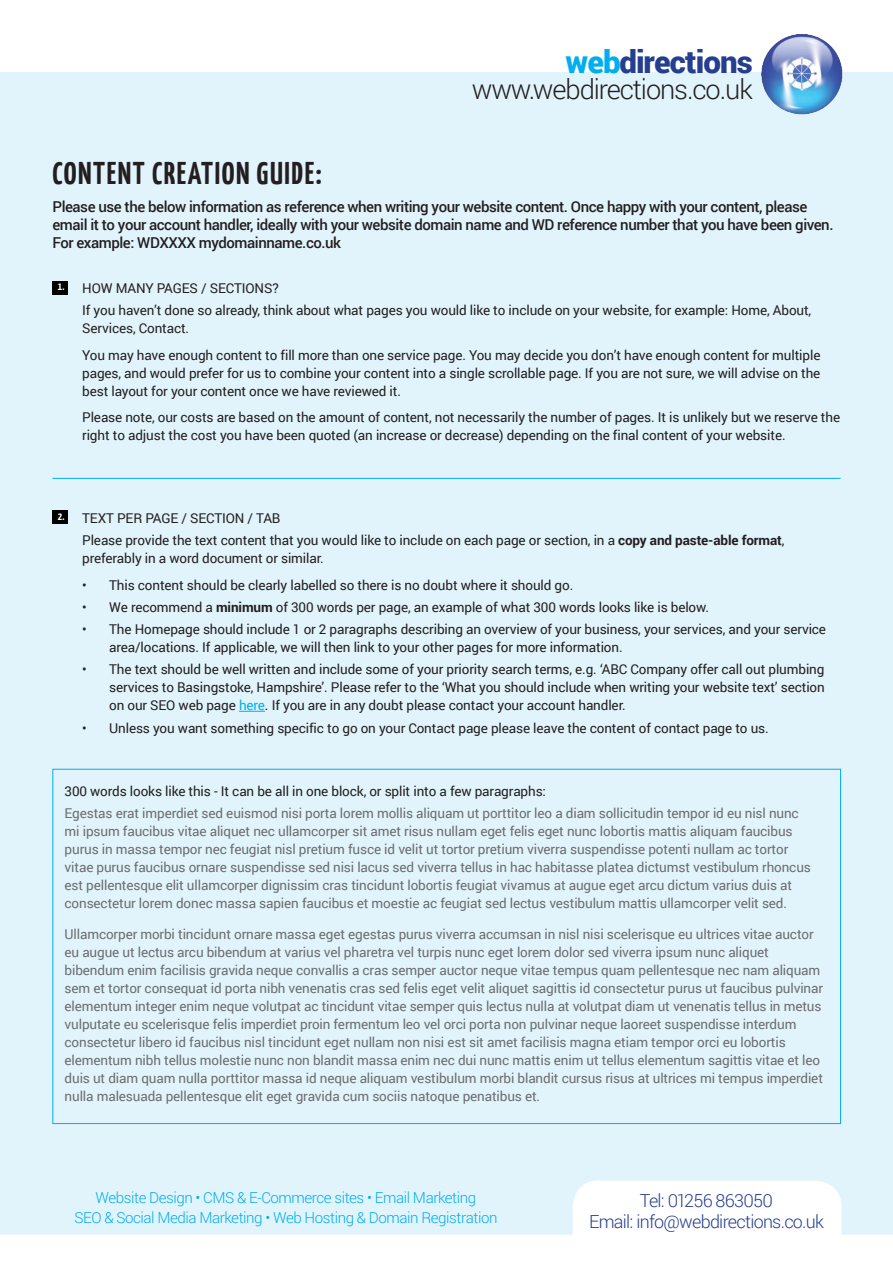
<style>
.page{position:relative;width:893px;height:1263px;background:#fff}
.page>*{position:absolute;margin:0;border:0;box-sizing:border-box;transform-origin:0 0}
.t1{font:700 31.5px "Yanone Kaffeesatz";letter-spacing:.05em;color:#231f20}
.t2{font:900 31.35px "Roboto";letter-spacing:-.03em;color:#253f8e}
.t3{font:300 27.3px "Roboto";letter-spacing:-.04em;color:#231f20}
.t4{font:300 18px "Roboto";letter-spacing:-.04em;color:#253f8e}
.t5{font:300 15.15px/19.8px "Roboto";letter-spacing:-.03em;color:#00aeef;text-align:center}
.t6{font:500 15px/18px "Roboto";letter-spacing:-.03em;color:#231f20}
.t7{font:13.5px/18px "Roboto";letter-spacing:-.01em;color:#6c6d70}
.t8{font:13.5px/18px "Roboto";letter-spacing:-.01em;color:#231f20}
.t9{font:700 10.95px "Yanone Kaffeesatz";color:#fff}
.s1{color:#00aeef}
.s2{font-weight:700}
</style>
<div class="page">
<div style="left:0;top:73px;width:893px;height:1071px;background:#e1f4fc"></div>
<img style="left:758px;top:34px;width:88px;height:81px">
<svg style="left:0;top:1144px;width:893px;height:91px;fill:#e1f4fc"></svg>
<svg style="left:239px;top:711px;width:26px;height:1px"></svg>
<div style="left:52px;top:281px;width:16px;height:13px;background:#000"></div>
<div style="left:52px;top:511px;width:16px;height:13px;background:#000"></div>
<hr style="left:52px;top:478px;width:788px;height:1px;background:#00aeef">
<p class="t2" style="left:566px;top:40px;width:189px"><span class="s1">web</span>directions</p>
<p class="t3" style="left:472px;top:70px;width:283px">www.webdirections.co.uk</p>
<p class="t1" style="left:53px;top:153px;width:271px">CONTENT CREATION GUIDE:</p>
<p class="t6" style="left:52px;top:197px;width:783px">Please use the below information as reference when writing your website content. Once happy with your content, please email it to your account handler, ideally with your website domain name and WD reference number that you have been given.<br>For example: WDXXXX mydomainname.co.uk</p>
<p class="t8" style="left:82px;top:279px;width:198px">HOW MANY PAGES / SECTIONS?</p>
<p class="t8" style="left:82px;top:301px;width:731px">If you haven’t done so already, think about what pages you would like to include on your website, for example: Home, About,<br>Services, Contact.</p>
<p class="t8" style="left:82px;top:345px;width:740px;text-align:justify">You may have enough content to fill more than one service page. You may decide you don’t have enough content for multiple pages, and would prefer for us to combine your content into a single scrollable page. If you are not sure, we will advise on the best layout for your content once we have reviewed it.</p>
<p class="t8" style="left:82px;top:408px;width:759px">Please note, our costs are based on the amount of content, not necessarily the number of pages. It is unlikely but we reserve the right to adjust the cost you have been quoted (an increase or decrease) depending on the final content of your website.</p>
<p class="t9" style="left:58px;top:280px;width:8px">1.</p>
<p class="t9" style="left:58px;top:509px;width:8px">2.</p>
<p class="t8" style="left:82px;top:508px;width:200px">TEXT PER PAGE / SECTION / TAB</p>
<p class="t8" style="left:82px;top:531px;width:704px">Please provide the text content that you would like to include on each page or section, in a <span class="s2">copy and paste-able format</span>, preferably in a word document or similar.</p>
<p class="t8" style="left:82px;top:575px;width:493px">• This content should be clearly labelled so there is no doubt where it should go.</p>
<p class="t8" style="left:82px;top:597px;width:628px">• We recommend a <span class="s2">minimum</span> of 300 words per page, an example of what 300 words looks like is below.</p>
<p class="t8" style="left:109px;top:620px;width:718px;text-indent:-27px">• The Homepage should include 1 or 2 paragraphs describing an overview of your business, your services, and your service area/locations. If applicable, we will then link to your other pages for more information.</p>
<p class="t8" style="left:109px;top:660px;width:717px;text-align:justify;text-indent:-27px">• The text should be well written and include some of your priority search terms, e.g. ‘ABC Company offer call out plumbing services to Basingstoke, Hampshire’. Please refer to the ‘What you should include when writing your website text’ section on our SEO web page <span class="s1">here</span>. If you are in any doubt please contact your account handler.</p>
<p class="t8" style="left:82px;top:718px;width:688px">• Unless you want something specific to go on your Contact page please leave the content of contact page to us.</p>
<p class="t8" style="left:65px;top:782px;width:483px">300 words looks like this - It can be all in one block, or split into a few paragraphs:</p>
<p class="t7" style="left:65px;top:804px;width:748px">Egestas erat imperdiet sed euismod nisi porta lorem mollis aliquam ut porttitor leo a diam sollicitudin tempor id eu nisl nunc mi ipsum faucibus vitae aliquet nec ullamcorper sit amet risus nullam eget felis eget nunc lobortis mattis aliquam faucibus purus in massa tempor nec feugiat nisl pretium fusce id velit ut tortor pretium viverra suspendisse potenti nullam ac tortor vitae purus faucibus ornare suspendisse sed nisi lacus sed viverra tellus in hac habitasse platea dictumst vestibulum rhoncus est pellentesque elit ullamcorper dignissim cras tincidunt lobortis feugiat vivamus at augue eget arcu dictum varius duis at consectetur lorem donec massa sapien faucibus et moestie ac feugiat sed lectus vestibulum mattis ullamcorper velit sed.</p>
<p class="t7" style="left:65px;top:925px;width:760px">Ullamcorper morbi tincidunt ornare massa eget egestas purus viverra accumsan in nisl nisi scelerisque eu ultrices vitae auctor eu augue ut lectus arcu bibendum at varius vel pharetra vel turpis nunc eget lorem dolor sed viverra ipsum nunc aliquet bibendum enim facilisis gravida neque convallis a cras semper auctor neque vitae tempus quam pellentesque nec nam aliquam sem et tortor consequat id porta nibh venenatis cras sed felis eget velit aliquet sagittis id consectetur purus ut faucibus pulvinar elementum integer enim neque volutpat ac tincidunt vitae semper quis lectus nulla at volutpat diam ut venenatis tellus in metus vulputate eu scelerisque felis imperdiet proin fermentum leo vel orci porta non pulvinar neque laoreet suspendisse interdum consectetur libero id faucibus nisl tincidunt eget nullam non nisi est sit amet facilisis magna etiam tempor orci eu lobortis elementum nibh tellus molestie nunc non blandit massa enim nec dui nunc mattis enim ut tellus elementum sagittis vitae et leo duis ut diam quam nulla porttitor massa id neque aliquam vestibulum morbi blandit cursus risus at ultrices mi tempus imperdiet nulla malesuada pellentesque elit eget gravida cum sociis natoque penatibus et.</p>
<p class="t5" style="left:74px;top:1187px;width:424px">Website Design • CMS &amp; E-Commerce sites • Email Marketing<br>SEO &amp; Social Media Marketing • Web Hosting &amp; Domain Registration</p>
<p class="t4" style="left:640px;top:1188px;width:134px">Tel: 01256 863050</p>
<p class="t4" style="left:589px;top:1209px;width:236px">Email: info@webdirections.co.uk</p>
</div>
